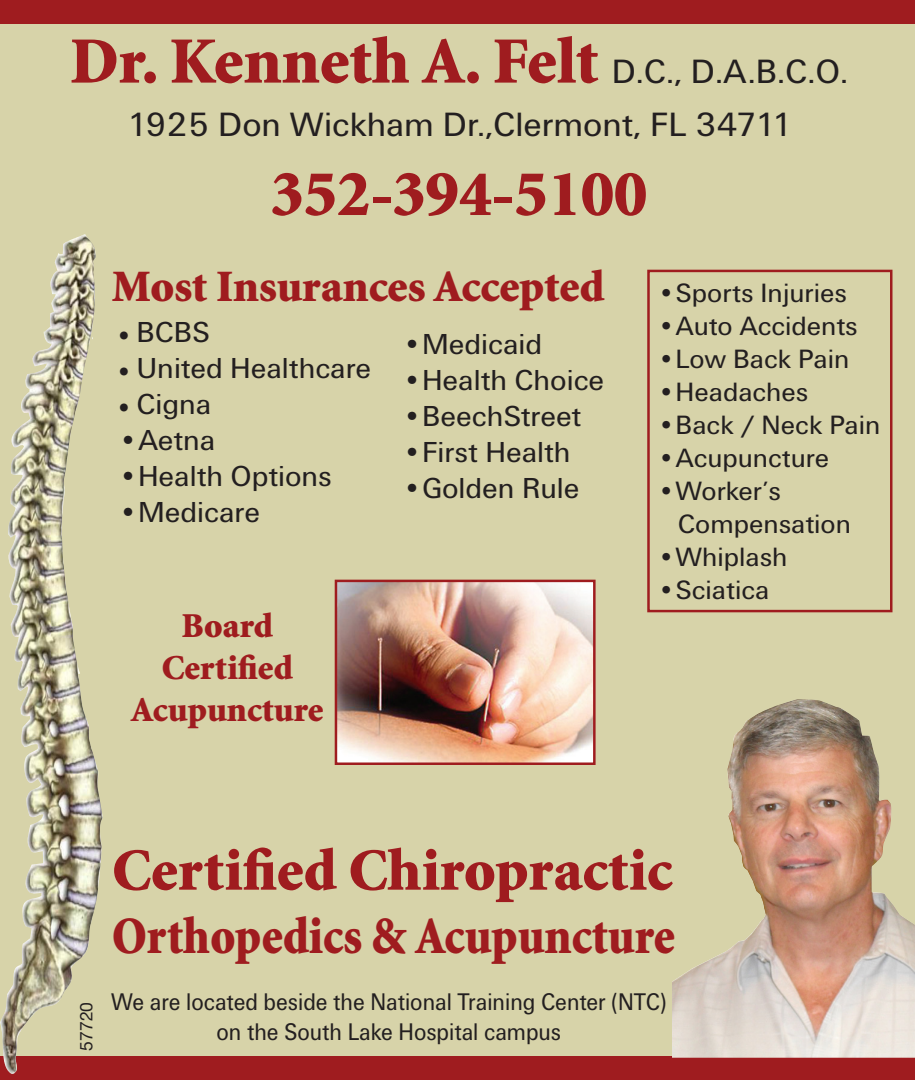
<style>
.page{position:relative;width:915px;height:1080px;background:#fff}
.page>*{position:absolute;margin:0;border:0;box-sizing:border-box;transform-origin:0 0}
.t1{font:900 66.25px "Minion Std";color:#9f1c1f}
.t2{font:900 60px "Minion Std";color:#9f1c1f}
.t3{font:900 52.5px "Minion Std";color:#9f1c1f;scale:.9 1}
.t4{font:900 45px "Minion Std";color:#9f1c1f}
.t5{font:35px "Unitus T";color:#231f20}
.t6{font:900 35px "Minion Std";color:#9f1c1f}
.t7{font:30px "Unitus T";color:#231f20}
.t8{font:27.5px "Unitus T";color:#231f20}
.t9{font:25px "Unitus T";color:#231f20;scale:.9 1}
.t10{font:17.5px "Helvetica Neue";color:#231f20}
.s1{font-family:"Unitus T";font-weight:400;font-size:35px;color:#231f20}
.s2{font-family:"Minion Pro"}
</style>
<div class="page">
<div style="left:0;top:24px;width:915px;height:1032px;background:#d7d3a9"></div>
<div style="left:0;top:1056px;width:915px;height:24px;background:#9f1c1f"></div>
<img style="left:0;top:244px;width:96px;height:830px">
<div style="left:0;top:0;width:915px;height:24px;background:#9f1c1f"></div>
<div style="left:647px;top:270px;width:245px;height:342px;border:2px solid #9f1c1f"></div>
<img style="left:338px;top:583px;width:255px;height:179px">
<div style="left:335px;top:580px;width:261px;height:185px;border:2px solid #9f1c1f"></div>
<img style="left:672px;top:699px;width:243px;height:359px">
<p class="t1" style="left:70px;top:28px;width:780px">Dr. Kenneth A. Felt <span class="s1">D.C., D.A.B.C.O.</span></p>
<p class="t5" style="left:126px;top:104px;width:668px">1925 Don Wickham Dr.,Clermont, FL 34711</p>
<p class="t1" style="left:271px;top:160px;width:378px">352-394-5100</p>
<p class="t4" style="left:112px;top:264px;width:494px">Most Insurances Accepted</p>
<p class="t7" style="left:118px;top:315px;width:94px"><span class="s2">•</span> BCBS</p>
<p class="t7" style="left:118px;top:351px;width:255px"><span class="s2">•</span> United Healthcare</p>
<p class="t7" style="left:118px;top:387px;width:95px"><span class="s2">•</span> Cigna</p>
<p class="t7" style="left:118px;top:423px;width:99px">•Aetna</p>
<p class="t7" style="left:118px;top:459px;width:215px">•Health Options</p>
<p class="t7" style="left:118px;top:495px;width:144px">•Medicare</p>
<p class="t6" style="left:182px;top:608px;width:93px">Board</p>
<p class="t6" style="left:162px;top:650px;width:133px">Certified</p>
<p class="t6" style="left:131px;top:692px;width:194px">Acupuncture</p>
<p class="t7" style="left:402px;top:327px;width:142px">•Medicaid</p>
<p class="t7" style="left:402px;top:363px;width:204px">•Health Choice</p>
<p class="t7" style="left:402px;top:399px;width:181px">•BeechStreet</p>
<p class="t7" style="left:402px;top:435px;width:170px">•First Health</p>
<p class="t7" style="left:402px;top:471px;width:179px">•Golden Rule</p>
<p class="t8" style="left:657px;top:277px;width:191px">•Sports Injuries</p>
<p class="t8" style="left:657px;top:310px;width:202px">•Auto Accidents</p>
<p class="t8" style="left:657px;top:343px;width:194px">•Low Back Pain</p>
<p class="t8" style="left:657px;top:376px;width:153px">•Headaches</p>
<p class="t8" style="left:657px;top:409px;width:225px">•Back / Neck Pain</p>
<p class="t8" style="left:657px;top:442px;width:174px">•Acupuncture</p>
<p class="t8" style="left:657px;top:475px;width:125px">•Worker’s</p>
<p class="t8" style="left:678px;top:508px;width:175px">Compensation</p>
<p class="t8" style="left:657px;top:541px;width:132px">•Whiplash</p>
<p class="t8" style="left:657px;top:574px;width:113px">•Sciatica</p>
<p class="t10" style="left:76px;top:1050px;width:50px;rotate:-90deg">57720</p>
<p class="t2" style="left:112px;top:840px;width:562px">Certified Chiropractic</p>
<p class="t3" style="left:112px;top:909px;width:627px">Orthopedics &amp; Acupuncture</p>
<p class="t9" style="left:111px;top:987px;width:618px">We are located beside the National Training Center (NTC)</p>
<p class="t9" style="left:217px;top:1017px;width:384px">on the South Lake Hospital campus</p>
</div>
